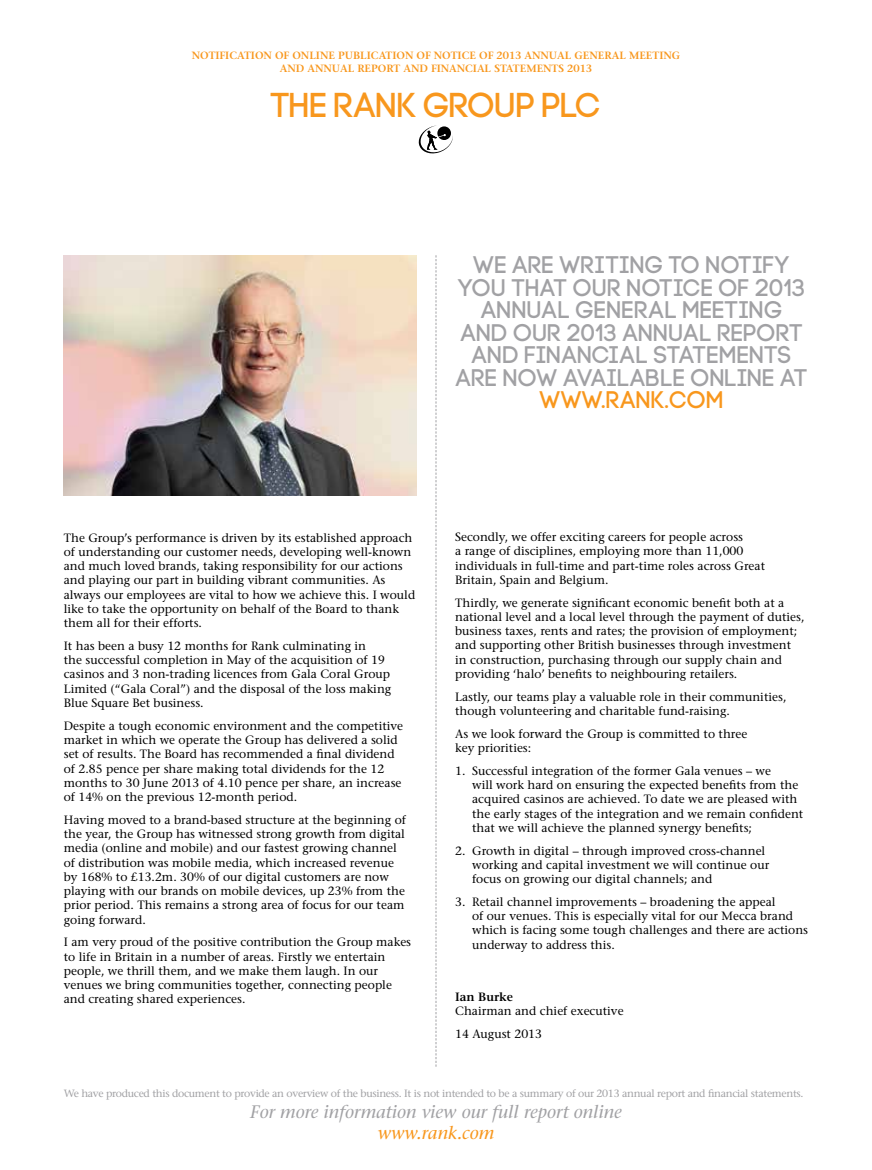
<style>
.page{position:relative;width:872px;height:1170px;background:#fff}
.page>*{position:absolute;margin:0;border:0;box-sizing:border-box;transform-origin:0 0}
.t1{font:34.5px "Code Pro";letter-spacing:-.03em;color:#f8971d}
.t2{font:24px/22.5px "Code Pro";letter-spacing:-.005em;color:#a1a1a4;text-align:center}
.t3{font:24px "Code Pro";letter-spacing:-.015em;color:#f8971d}
.t4{font:italic 500 18px "Stone Serif Std";color:#a1a1a4}
.t5{font:italic 500 18px "Stone Serif Std";color:#f8971d}
.t6{font:500 12px/14.2px "Stone Serif Std";color:#000}
.t7{font:600 12px "Stone Serif Std";color:#000}
.t8{font:500 10.5px "Stone Serif Std";letter-spacing:-.03em;color:#a1a1a4}
.t9{font:600 10.5px/13.5px "Stone Serif Std";color:#f8971d;text-align:center}
</style>
<div class="page">
<svg style="left:419px;top:125px;width:34px;height:28px"></svg>
<svg style="left:435px;top:255px;width:1px;height:811px"></svg>
<img style="left:64px;top:255px;width:353px;height:240px">
<p class="t9" style="left:192px;top:48px;width:490px">NOTIFICATION OF ONLINE PUBLICATION OF NOTICE OF 2013 ANNUAL GENERAL MEETING<br>AND ANNUAL REPORT AND FINANCIAL STATEMENTS 2013</p>
<h1 class="t1" style="left:270px;top:86px;width:333px">THE RANK GROUP PLC</h1>
<h2 class="t2" style="left:455px;top:254px;width:354px">WE ARE WRITING TO NOTIFY<br>YOU THAT OUR NOTICE OF 2013<br>ANNUAL GENERAL MEETING<br>AND OUR 2013 ANNUAL REPORT<br>AND FINANCIAL STATEMENTS<br>ARE NOW AVAILABLE ONLINE AT</h2>
<h2 class="t3" style="left:539px;top:386px;width:185px">WWW.RANK.COM</h2>
<p class="t6" style="left:64px;top:530px;width:353px">The Group’s performance is driven by its established approach of understanding our customer needs, developing well-known and much loved brands, taking responsibility for our actions and playing our part in building vibrant communities. As always our employees are vital to how we achieve this. I would like to take the opportunity on behalf of the Board to thank them all for their efforts.</p>
<p class="t6" style="left:64px;top:638px;width:329px">It has been a busy 12 months for Rank culminating in<br>the successful completion in May of the acquisition of 19 casinos and 3 non-trading licences from Gala Coral Group Limited (“Gala Coral”) and the disposal of the loss making Blue Square Bet business.</p>
<p class="t6" style="left:64px;top:718px;width:341px">Despite a tough economic environment and the competitive market in which we operate the Group has delivered a solid set of results. The Board has recommended a final dividend of 2.85 pence per share making total dividends for the 12 months to 30 June 2013 of 4.10 pence per share, an increase of 14% on the previous 12-month period.</p>
<p class="t6" style="left:64px;top:812px;width:344px">Having moved to a brand-based structure at the beginning of the year, the Group has witnessed strong growth from digital media (online and mobile) and our fastest growing channel of distribution was mobile media, which increased revenue by 168% to £13.2m. 30% of our digital customers are now playing with our brands on mobile devices, up 23% from the prior period. This remains a strong area of focus for our team going forward.</p>
<p class="t6" style="left:64px;top:934px;width:349px">I am very proud of the positive contribution the Group makes to life in Britain in a number of areas. Firstly we entertain people, we thrill them, and we make them laugh. In our venues we bring communities together, connecting people and creating shared experiences.</p>
<p class="t6" style="left:455px;top:530px;width:311px">Secondly, we offer exciting careers for people across<br>a range of disciplines, employing more than 11,000 individuals in full-time and part-time roles across Great Britain, Spain and Belgium.</p>
<p class="t6" style="left:455px;top:595px;width:351px">Thirdly, we generate significant economic benefit both at a national level and a local level through the payment of duties, business taxes, rents and rates; the provision of employment; and supporting other British businesses through investment in construction, purchasing through our supply chain and providing ‘halo’ benefits to neighbouring retailers.</p>
<p class="t6" style="left:455px;top:689px;width:333px">Lastly, our teams play a valuable role in their communities, though volunteering and charitable fund-raising.</p>
<p class="t6" style="left:455px;top:726px;width:294px">As we look forward the Group is committed to three key priorities:</p>
<p class="t6" style="left:472px;top:763px;width:333px;text-indent:-17px">1. Successful integration of the former Gala venues – we<br>will work hard on ensuring the expected benefits from the acquired casinos are achieved. To date we are pleased with the early stages of the integration and we remain confident that we will achieve the planned synergy benefits;</p>
<p class="t6" style="left:472px;top:843px;width:299px;text-indent:-17px">2. Growth in digital – through improved cross-channel working and capital investment we will continue our focus on growing our digital channels; and</p>
<p class="t6" style="left:472px;top:894px;width:337px;text-indent:-17px">3. Retail channel improvements – broadening the appeal<br>of our venues. This is especially vital for our Mecca brand which is facing some tough challenges and there are actions underway to address this.</p>
<p class="t7" style="left:455px;top:989px;width:59px">IAN BURKE</p>
<p class="t6" style="left:455px;top:999px;width:170px;line-height:22.8px">Chairman and chief executive<br>14 August 2013</p>
<p class="t8" style="left:64px;top:1086px;width:741px">We have produced this document to provide an overview of the business. It is not intended to be a summary of our 2013 annual report and financial statements.</p>
<h3 class="t4" style="left:250px;top:1100px;width:373px">For more information view our full report online</h3>
<h3 class="t5" style="left:378px;top:1121px;width:118px">www.rank.com</h3>
</div>
